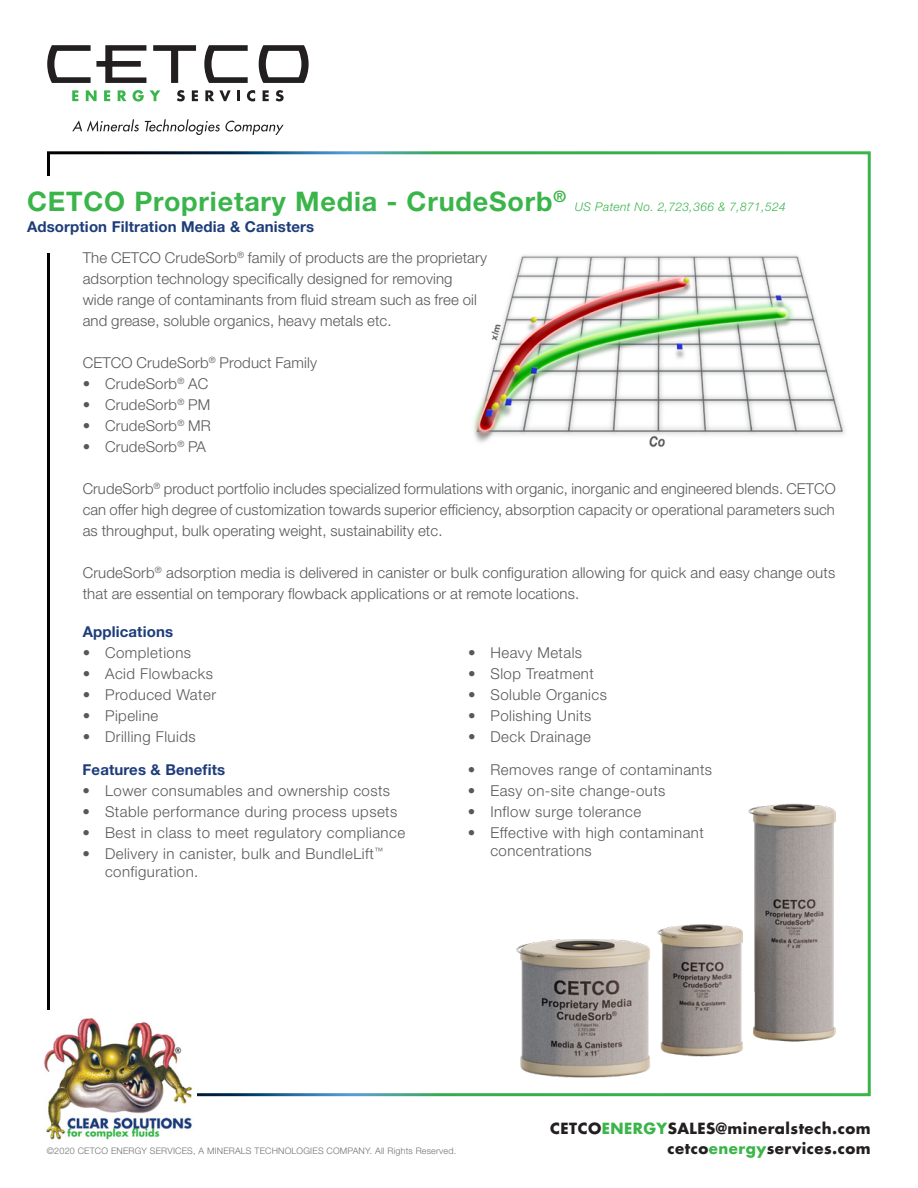
<style>
.page{position:relative;width:918px;height:1188px;background:#fff}
.page>*{position:absolute;margin:0;border:0;box-sizing:border-box;transform-origin:0 0}
.t1{font:700 27px "Helvetica Neue LT Std";letter-spacing:.03em;color:#3ab54a}
.t2{font:300 15px/21px "Helvetica Neue LT Std";letter-spacing:.01em;color:#57585a;text-align:justify}
.t3{font:300 15px/18px "Helvetica Neue LT Std";letter-spacing:.03em;color:#57585a}
.t4{font:700 15px "Helvetica Neue LT Std";letter-spacing:.01em;color:#1d3c7a}
.Website{font:700 15px "Futura Std";letter-spacing:.03em;color:#231f20}
.t5{font:italic 300 12px "Helvetica Neue LT Std";letter-spacing:.03em;color:#3ab54a}
.Copyright{font:300 9px "Helvetica Neue LT Std";letter-spacing:.02em;color:#707271}
.s1{color:#3ab54a}
</style>
<div class="page">
<svg style="left:72px;top:119px;width:67px;height:13px"></svg>
<svg style="left:145px;top:119px;width:139px;height:16px"></svg>
<svg style="left:72px;top:90px;width:6px;height:11px"></svg>
<svg style="left:86px;top:90px;width:11px;height:11px"></svg>
<svg style="left:104px;top:90px;width:6px;height:11px"></svg>
<svg style="left:118px;top:90px;width:9px;height:11px"></svg>
<svg style="left:133px;top:90px;width:11px;height:12px"></svg>
<svg style="left:150px;top:90px;width:10px;height:11px"></svg>
<svg style="left:177px;top:90px;width:8px;height:11px"></svg>
<svg style="left:192px;top:90px;width:6px;height:11px"></svg>
<svg style="left:205px;top:90px;width:26px;height:11px"></svg>
<svg style="left:237px;top:90px;width:3px;height:11px"></svg>
<svg style="left:247px;top:90px;width:8px;height:11px"></svg>
<svg style="left:263px;top:90px;width:6px;height:11px"></svg>
<svg style="left:276px;top:90px;width:8px;height:11px"></svg>
<svg style="left:47px;top:45px;width:99px;height:38px"></svg>
<svg style="left:153px;top:45px;width:43px;height:38px"></svg>
<svg style="left:204px;top:45px;width:44px;height:38px"></svg>
<svg style="left:259px;top:45px;width:50px;height:38px"></svg>
<img style="left:473px;top:255px;width:372px;height:193px">
<img style="left:516px;top:803px;width:320px;height:275px">
<img style="left:44px;top:1018px;width:149px;height:122px">
<p class="t1" style="left:27px;top:185px;width:540px">CETCO Proprietary Media - CrudeSorb<sup>®</sup></p>
<p class="t5" style="left:575px;top:200px;width:213px">US Patent No. 2,723,366 &amp; 7,871,524</p>
<p class="t4" style="left:27px;top:217px;width:289px">Adsorption Filtration Media &amp; Canisters</p>
<p class="t2" style="left:83px;top:247px;width:406px">The CETCO CrudeSorb<sup>®</sup> family of products are the proprietary</p>
<p class="t2" style="left:83px;top:268px;width:371px">adsorption technology specifically designed for removing</p>
<p class="t2" style="left:83px;top:289px;width:396px">wide range of contaminants from fluid stream such as free oil</p>
<p class="t2" style="left:83px;top:310px;width:311px">and grease, soluble organics, heavy metals etc.</p>
<p class="t2" style="left:83px;top:352px;width:236px">CETCO CrudeSorb<sup>®</sup> Product Family</p>
<p class="t2" style="left:83px;top:373px;width:127px">• CrudeSorb<sup>®</sup> AC</p>
<p class="t2" style="left:83px;top:394px;width:129px">• CrudeSorb<sup>®</sup> PM</p>
<p class="t2" style="left:83px;top:415px;width:130px">• CrudeSorb<sup>®</sup> MR</p>
<p class="t2" style="left:83px;top:436px;width:125px">• CrudeSorb<sup>®</sup> PA</p>
<p class="t2" style="left:83px;top:478px;width:755px">CrudeSorb<sup>®</sup> product portfolio includes specialized formulations with organic, inorganic and engineered blends. CETCO can offer high degree of customization towards superior efficiency, absorption capacity or operational parameters such as throughput, bulk operating weight, sustainability etc.</p>
<p class="t2" style="left:83px;top:562px;width:754px">CrudeSorb<sup>®</sup> adsorption media is delivered in canister or bulk configuration allowing for quick and easy change outs that are essential on temporary flowback applications or at remote locations.</p>
<p class="t4" style="left:83px;top:623px;width:92px">Applications</p>
<p class="t3" style="left:83px;top:644px;width:110px">• Completions</p>
<p class="t3" style="left:83px;top:665px;width:132px">• Acid Flowbacks</p>
<p class="t3" style="left:83px;top:686px;width:135px">• Produced Water</p>
<p class="t3" style="left:83px;top:707px;width:77px">• Pipeline</p>
<p class="t3" style="left:83px;top:728px;width:114px">• Drilling Fluids</p>
<p class="t3" style="left:468px;top:644px;width:116px">• Heavy Metals</p>
<p class="t3" style="left:468px;top:665px;width:127px">• Slop Treatment</p>
<p class="t3" style="left:468px;top:686px;width:141px">• Soluble Organics</p>
<p class="t3" style="left:468px;top:707px;width:125px">• Polishing Units</p>
<p class="t3" style="left:468px;top:728px;width:124px">• Deck Drainage</p>
<p class="t4" style="left:83px;top:760px;width:144px">Features &amp; Benefits</p>
<p class="t3" style="left:83px;top:781px;width:309px">• Lower consumables and ownership costs</p>
<p class="t3" style="left:83px;top:802px;width:316px">• Stable performance during process upsets</p>
<p class="t3" style="left:83px;top:823px;width:324px">• Best in class to meet regulatory compliance</p>
<p class="t3" style="left:105px;top:844px;width:279px;text-indent:-23px">• Delivery in canister, bulk and BundleLift<sup>™ </sup>configuration.</p>
<p class="t3" style="left:468px;top:760px;width:246px">• Removes range of contaminants</p>
<p class="t3" style="left:468px;top:781px;width:199px">• Easy on-site change-outs</p>
<p class="t3" style="left:468px;top:802px;width:175px">• Inflow surge tolerance</p>
<p class="t3" style="left:490px;top:823px;width:215px;text-indent:-22px">• Effective with high contaminant concentrations</p>
<p class="Website" style="left:550px;top:1119px;width:322px">CETCO<span class="s1">ENERGY</span>SALES@mineralstech.com</p>
<p class="Copyright" style="left:47px;top:1145px;width:411px">©2020 CETCO ENERGY SERVICES, A MINERALS TECHNOLOGIES COMPANY. All Rights Reserved.</p>
<p class="Website" style="left:668px;top:1138px;width:205px">cetco<span class="s1">energy</span>services.com</p>
</div>
